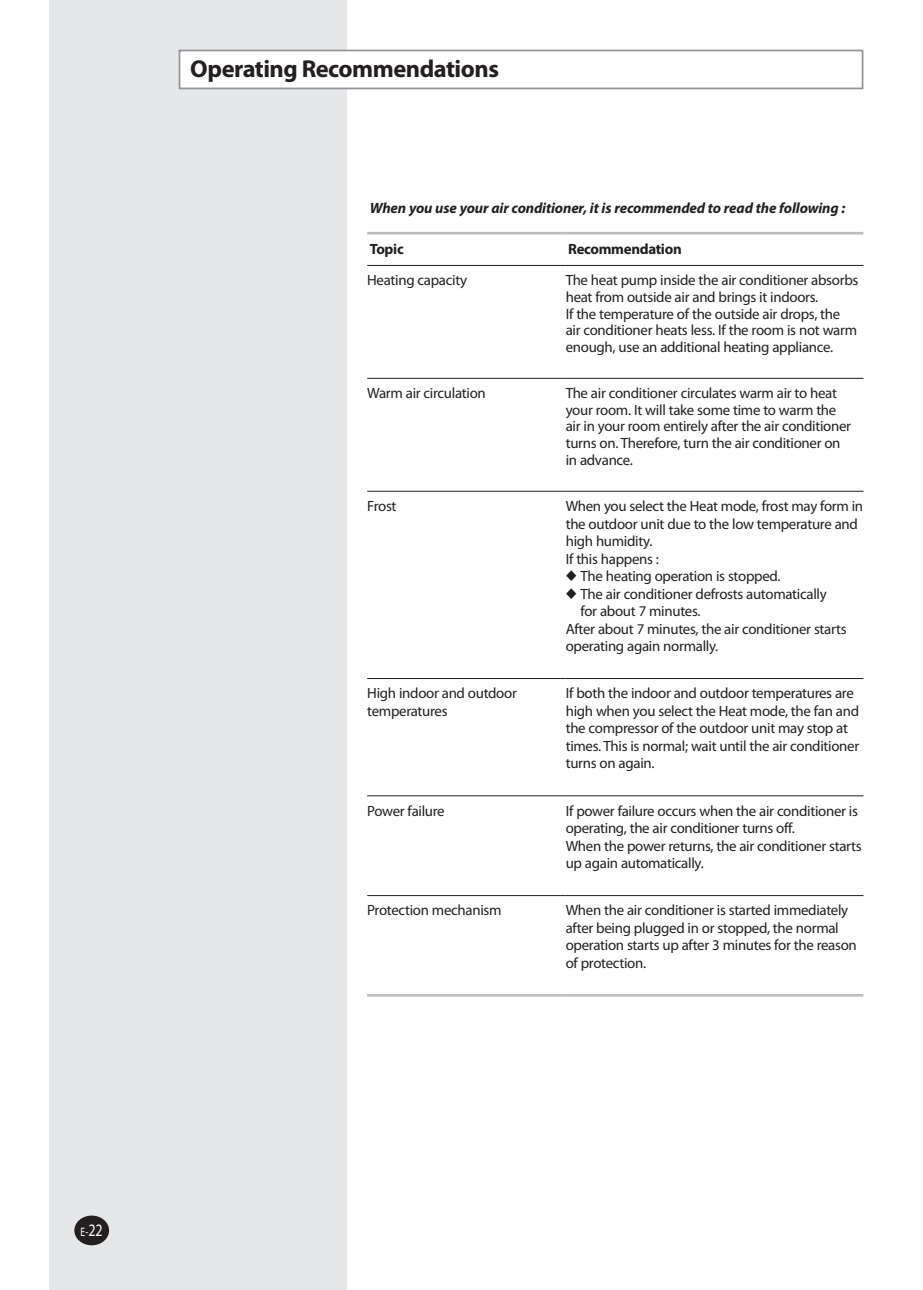
<style>
.page{position:relative;width:923px;height:1290px;background:#fff}
.page>*{position:absolute;margin:0;border:0;box-sizing:border-box;transform-origin:0 0}
.t1{font:700 24.5px "Myriad Pro";letter-spacing:-.02em;color:#231f20}
.t2{font:14.88px/17.5px "Myriad Pro";letter-spacing:-.02em;color:#231f20}
.t3{font:italic 700 14.88px "Myriad Pro";letter-spacing:-.01em;color:#231f20}
.t4{font:700 14.88px "Myriad Pro";letter-spacing:-.02em;color:#231f20}
.t5{font:12.25px "Myriad Pro";color:#fff;scale:.8 1}
.s1{font-size:17.5px}
</style>
<div class="page">
<div style="left:50px;top:0;width:297px;height:1290px;background:#e6e7e9"></div>
<div style="left:74px;top:1215px;width:35px;height:30px;background:#231f20;border-radius:50%"></div>
<div style="left:179px;top:50px;width:683px;height:38px;background:#fff"></div>
<div style="left:179px;top:50px;width:684px;height:39px;border:2px solid #939598"></div>
<hr style="left:367px;top:265px;width:199px;height:1px;background:#231f20">
<hr style="left:566px;top:265px;width:297px;height:1px;background:#231f20">
<hr style="left:367px;top:378px;width:199px;height:1px;background:#231f20">
<hr style="left:566px;top:378px;width:297px;height:1px;background:#231f20">
<hr style="left:367px;top:491px;width:199px;height:1px;background:#231f20">
<hr style="left:566px;top:491px;width:297px;height:1px;background:#231f20">
<hr style="left:367px;top:678px;width:199px;height:1px;background:#231f20">
<hr style="left:566px;top:678px;width:297px;height:1px;background:#231f20">
<hr style="left:367px;top:795px;width:199px;height:1px;background:#231f20">
<hr style="left:566px;top:795px;width:297px;height:1px;background:#231f20">
<hr style="left:367px;top:895px;width:199px;height:1px;background:#231f20">
<hr style="left:566px;top:895px;width:297px;height:1px;background:#231f20">
<hr style="left:367px;top:232px;width:199px;height:2px;background:#bcbdc0">
<hr style="left:566px;top:232px;width:297px;height:2px;background:#bcbdc0">
<hr style="left:367px;top:994px;width:199px;height:2px;background:#bcbdc0">
<hr style="left:566px;top:994px;width:297px;height:2px;background:#bcbdc0">
<h1 class="t1" style="left:190px;top:55px;width:310px">Operating Recommendations</h1>
<p class="t3" style="left:370px;top:200px;width:477px">When you use your air conditioner, it is recommended to read the following :</p>
<p class="t4" style="left:370px;top:241px;width:36px">Topic</p>
<p class="t4" style="left:568px;top:241px;width:115px">Recommendation</p>
<p class="t2" style="left:367px;top:272px;width:101px">Heating capacity</p>
<p class="t2" style="left:566px;top:272px;width:294px;line-height:16.6px">The heat pump inside the air conditioner absorbs heat from outside air and brings it indoors.<br>If the temperature of the outside air drops, the air conditioner heats less. If the room is not warm enough, use an additional heating appliance.</p>
<p class="t2" style="left:367px;top:385px;width:120px">Warm air circulation</p>
<p class="t2" style="left:566px;top:385px;width:287px;line-height:16.6px">The air conditioner circulates warm air to heat your room. It will take some time to warm the air in your room entirely after the air conditioner turns on. Therefore, turn the air conditioner on in advance.</p>
<p class="t2" style="left:367px;top:498px;width:31px">Frost</p>
<p class="t2" style="left:566px;top:498px;width:299px">When you select the Heat mode, frost may form in the outdoor unit due to the low temperature and high humidity.<br>If this happens :</p>
<p class="t2" style="left:566px;top:568px;width:216px">◆ The heating operation is stopped.</p>
<p class="t2" style="left:566px;top:585px;width:262px">◆ The air conditioner defrosts automatically</p>
<p class="t2" style="left:580px;top:603px;width:121px">for about 7 minutes.</p>
<p class="t2" style="left:566px;top:620px;width:282px">After about 7 minutes, the air conditioner starts</p>
<p class="t2" style="left:566px;top:638px;width:154px">operating again normally.</p>
<p class="t2" style="left:367px;top:685px;width:151px">High indoor and outdoor temperatures</p>
<p class="t2" style="left:566px;top:685px;width:295px">If both the indoor and outdoor temperatures are high when you select the Heat mode, the fan and the compressor of the outdoor unit may stop at times. This is normal; wait until the air conditioner turns on again.</p>
<p class="t2" style="left:367px;top:802px;width:79px">Power failure</p>
<p class="t2" style="left:566px;top:802px;width:297px">If power failure occurs when the air conditioner is operating, the air conditioner turns off.<br>When the power returns, the air conditioner starts up again automatically.</p>
<p class="t2" style="left:367px;top:902px;width:136px">Protection mechanism</p>
<p class="t2" style="left:566px;top:902px;width:293px">When the air conditioner is started immediately after being plugged in or stopped, the normal operation starts up after 3 minutes for the reason of protection.</p>
<p class="t5" style="left:81px;top:1225px;width:29px">E-<span class="s1">22</span></p>
</div>
